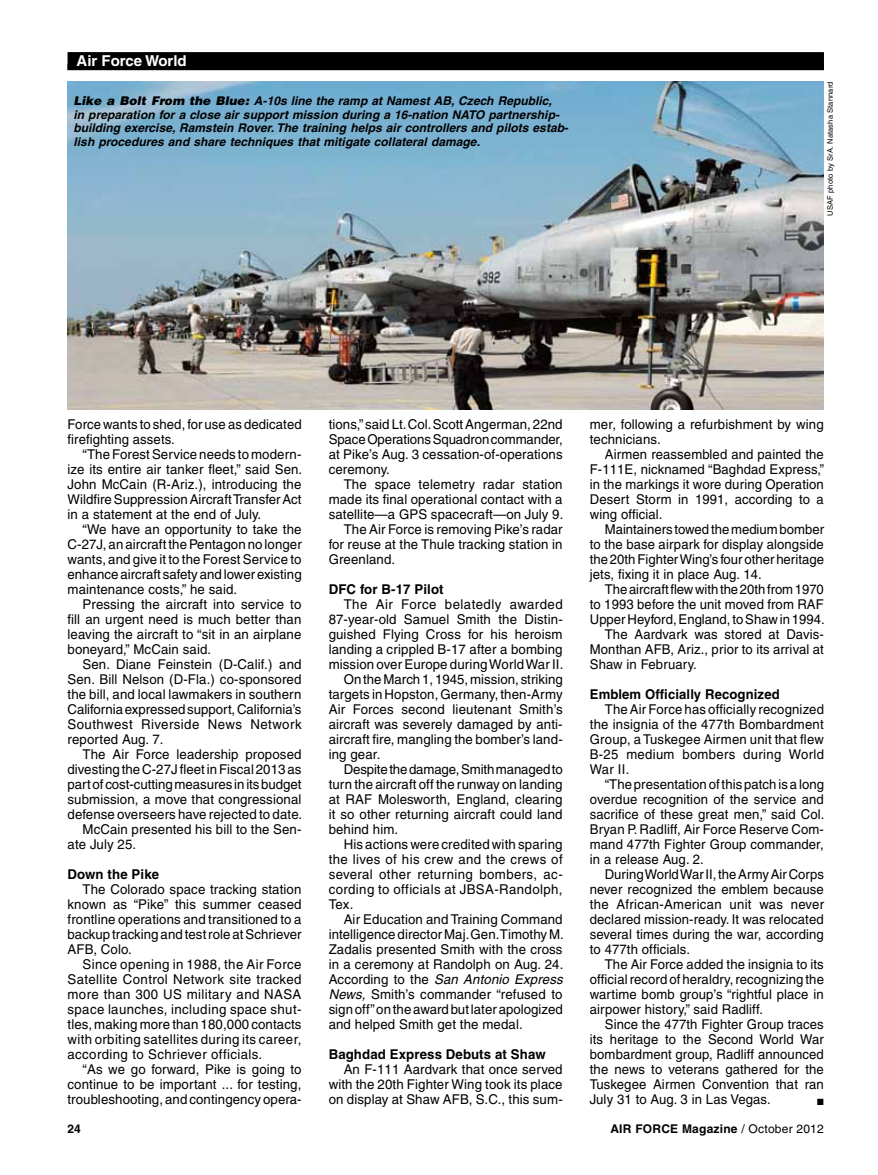
<style>
.page{position:relative;width:878px;height:1175px;background:#fff}
.page>*{position:absolute;margin:0;border:0;box-sizing:border-box;transform-origin:0 0}
.t1{font:700 15px "Helvetica";color:#fff}
.t2{font:13.5px/15px "Helvetica";letter-spacing:.01em;color:#000;text-align:justify}
.t3{font:13.5px "Helvetica";letter-spacing:.03em;color:#000}
.t4{font:700 13.5px "Helvetica";letter-spacing:.01em;color:#000}
.t5{font:13.5px "Helvetica";letter-spacing:-.01em;color:#000}
.t6{font:italic 13.5px "Helvetica";letter-spacing:.01em;color:#000}
.t7{font:13.5px "Helvetica";letter-spacing:.035em;color:#000}
.t8{font:italic 700 12px/13.5px "Helvetica";letter-spacing:.005em;color:#000}
.t9{font:700 12px "Helvetica";letter-spacing:.02em;color:#000}
.t10{font:9px "Zapf Dingbats ITC";color:#000}
.t11{font:7.5px "Helvetica";letter-spacing:.02em;color:#000}
.s1{font-weight:900}
.s2{font-style:normal}
.s3{font-style:italic}
.s4{font-weight:400}
</style>
<div class="page">
<img style="left:68px;top:81px;width:756px;height:329px">
<div style="left:68px;top:52px;width:756px;height:18px;background:#000"></div>
<p class="t1" style="left:76px;top:51px;width:112px">Air Force World</p>
<p class="t8" style="left:74px;top:94px;width:496px"><span class="s1">Like a Bolt From the Blue:</span> A-10s line the ramp at Namest AB, Czech Republic,<br>in preparation for a close air support mission during a 16-nation NATO partnership&shy;building exercise, Ramstein Rover. The training helps air controllers and pilots estab&shy;lish procedures and share techniques that mitigate collateral damage.</p>
<p class="t11" style="left:825px;top:216px;width:136px;rotate:-90deg">USAF photo by SrA. Natasha Stannard</p>
<p class="t2" style="left:68px;top:417px;width:236px">Force wants to shed, for use as dedicated firefighting assets.</p>
<p class="t2" style="left:67px;top:447px;width:236px;text-indent:15px">“The Forest Service needs to modern&shy;ize its entire air tanker fleet,” said Sen.<br>John McCain (R-Ariz.), introducing the Wildfire Suppression Aircraft Transfer Act in a statement at the end of July.</p>
<p class="t2" style="left:67px;top:522px;width:236px;text-indent:15px">“We have an opportunity to take the C-27J, an aircraft the Pentagon no longer wants, and give it to the Forest Service to enhance aircraft safety and lower existing maintenance costs,” he said.</p>
<p class="t2" style="left:67px;top:597px;width:235px;text-indent:15px">Pressing the aircraft into service to fill an urgent need is much better than leaving the aircraft to “sit in an airplane boneyard,” McCain said.</p>
<p class="t2" style="left:67px;top:657px;width:236px;text-indent:15px">Sen. Diane Feinstein (D-Calif.) and Sen. Bill Nelson (D-Fla.) co-sponsored the bill, and local lawmakers in southern California expressed support, California’s Southwest Riverside News Network reported Aug. 7.</p>
<p class="t2" style="left:82px;top:747px;width:220px">The Air Force leadership proposed</p>
<p class="t2" style="left:67px;top:762px;width:235px">divesting the C-27J fleet in Fiscal 2013 as</p>
<p class="t2" style="left:67px;top:777px;width:235px">part of cost-cutting measures in its budget</p>
<p class="t2" style="left:67px;top:792px;width:235px">submission, a move that congressional</p>
<p class="t2" style="left:67px;top:807px;width:236px">defense overseers have rejected to date.</p>
<p class="t2" style="left:82px;top:822px;width:220px">McCain presented his bill to the Sen-</p>
<p class="t2" style="left:67px;top:837px;width:70px">ate July 25.</p>
<p class="t4" style="left:67px;top:866px;width:93px">Down the Pike</p>
<p class="t2" style="left:67px;top:882px;width:235px;text-indent:15px">The Colorado space tracking station known as “Pike” this summer ceased frontline operations and transitioned to a backup tracking and test role at Schriever AFB, Colo.</p>
<p class="t2" style="left:67px;top:957px;width:235px;text-indent:15px">Since opening in 1988, the Air Force Satellite Control Network site tracked more than 300 US military and NASA space launches, including space shut&shy;tles, making more than 180,000 contacts with orbiting satellites during its career, according to Schriever officials.</p>
<p class="t2" style="left:67px;top:1062px;width:235px;text-indent:15px">“As we go forward, Pike is going to continue to be important ... for testing, troubleshooting, and contingency opera-</p>
<p class="t2" style="left:328px;top:417px;width:236px">tions,” said Lt. Col. Scott Angerman, 22nd Space Operations Squadron commander, at Pike’s Aug. 3 cessation-of-operations ceremony.</p>
<p class="t2" style="left:344px;top:477px;width:220px">The space telemetry radar station</p>
<p class="t2" style="left:328px;top:492px;width:235px">made its final operational contact with a</p>
<p class="t2" style="left:328px;top:507px;width:236px">satellite—a GPS spacecraft—on July 9.</p>
<p class="t2" style="left:344px;top:522px;width:220px">The Air Force is removing Pike’s radar</p>
<p class="t2" style="left:328px;top:537px;width:235px">for reuse at the Thule tracking station in</p>
<p class="t2" style="left:328px;top:552px;width:68px">Greenland.</p>
<p class="t4" style="left:328px;top:581px;width:116px">DFC for B-17 Pilot</p>
<p class="t7" style="left:344px;top:596px;width:220px">The Air Force belatedly awarded</p>
<p class="t2" style="left:328px;top:612px;width:235px">87-year-old Samuel Smith the Distin-</p>
<p class="t2" style="left:328px;top:627px;width:235px">guished Flying Cross for his heroism</p>
<p class="t2" style="left:328px;top:642px;width:235px">landing a crippled B-17 after a bombing</p>
<p class="t2" style="left:328px;top:657px;width:236px">mission over Europe during World War II.</p>
<p class="t2" style="left:344px;top:672px;width:221px">On the March 1, 1945, mission, striking</p>
<p class="t2" style="left:328px;top:687px;width:235px">targets in Hopston, Germany, then-Army</p>
<p class="t2" style="left:328px;top:702px;width:235px">Air Forces second lieutenant Smith’s</p>
<p class="t2" style="left:328px;top:717px;width:235px">aircraft was severely damaged by anti-</p>
<p class="t2" style="left:328px;top:732px;width:235px">aircraft fire, mangling the bomber’s land-</p>
<p class="t2" style="left:328px;top:747px;width:53px">ing gear.</p>
<p class="t5" style="left:344px;top:761px;width:221px">Despite the damage, Smith managed to</p>
<p class="t2" style="left:328px;top:777px;width:235px">turn the aircraft off the runway on landing</p>
<p class="t2" style="left:328px;top:792px;width:235px">at RAF Molesworth, England, clearing</p>
<p class="t2" style="left:328px;top:807px;width:235px">it so other returning aircraft could land</p>
<p class="t2" style="left:328px;top:822px;width:71px">behind him.</p>
<p class="t2" style="left:344px;top:837px;width:220px">His actions were credited with sparing</p>
<p class="t3" style="left:328px;top:851px;width:235px">the lives of his crew and the crews of</p>
<p class="t3" style="left:328px;top:866px;width:235px">several other returning bombers, ac-</p>
<p class="t3" style="left:328px;top:881px;width:235px">cording to officials at JBSA-Randolph,</p>
<p class="t2" style="left:328px;top:897px;width:26px">Tex.</p>
<p class="t2" style="left:344px;top:912px;width:220px">Air Education and Training Command</p>
<p class="t2" style="left:328px;top:927px;width:236px">intelligence director Maj. Gen. Timothy M.</p>
<p class="t2" style="left:328px;top:942px;width:235px">Zadalis presented Smith with the cross</p>
<p class="t2" style="left:328px;top:957px;width:236px">in a ceremony at Randolph on Aug. 24.</p>
<p class="t6" style="left:328px;top:971px;width:235px"><span class="s2">According to the</span> San Antonio Express</p>
<p class="t2" style="left:328px;top:987px;width:235px"><span class="s3">News,</span> Smith’s commander “refused to</p>
<p class="t2" style="left:328px;top:1002px;width:235px">sign off” on the award but later apologized</p>
<p class="t2" style="left:328px;top:1017px;width:196px">and helped Smith get the medal.</p>
<p class="t4" style="left:328px;top:1046px;width:218px">Baghdad Express Debuts at Shaw</p>
<p class="t2" style="left:328px;top:1062px;width:235px;text-indent:15px">An F-111 Aardvark that once served with the 20th Fighter Wing took its place on display at Shaw AFB, S.C., this sum-</p>
<p class="t2" style="left:590px;top:417px;width:235px">mer, following a refurbishment by wing technicians.</p>
<p class="t2" style="left:590px;top:447px;width:236px;text-indent:15px">Airmen reassembled and painted the F-111E, nicknamed “Baghdad Express,” in the markings it wore during Operation Desert Storm in 1991, according to a wing official.</p>
<p class="t2" style="left:590px;top:522px;width:236px;text-indent:15px">Maintainers towed the medium bomber to the base airpark for display alongside the 20th Fighter Wing’s four other heritage jets, fixing it in place Aug. 14.</p>
<p class="t2" style="left:604px;top:582px;width:220px">The aircraft flew with the 20th from 1970</p>
<p class="t2" style="left:590px;top:597px;width:235px">to 1993 before the unit moved from RAF</p>
<p class="t2" style="left:590px;top:612px;width:236px">Upper Heyford, England, to Shaw in 1994.</p>
<p class="t2" style="left:604px;top:627px;width:220px">The Aardvark was stored at Davis-</p>
<p class="t2" style="left:590px;top:642px;width:235px">Monthan AFB, Ariz., prior to its arrival at</p>
<p class="t2" style="left:590px;top:657px;width:108px">Shaw in February.</p>
<p class="t4" style="left:590px;top:686px;width:191px">Emblem Officially Recognized</p>
<p class="t2" style="left:590px;top:702px;width:236px;text-indent:15px">The Air Force has officially recognized the insignia of the 477th Bombardment Group, a Tuskegee Airmen unit that flew B-25 medium bombers during World War II.</p>
<p class="t2" style="left:590px;top:777px;width:236px;text-indent:15px">“The presentation of this patch is a long overdue recognition of the service and sacrifice of these great men,” said Col.<br>Bryan P. Radliff, Air Force Reserve Com&shy;mand 477th Fighter Group commander, in a release Aug. 2.</p>
<p class="t2" style="left:590px;top:867px;width:236px;text-indent:15px">During World War II, the Army Air Corps never recognized the emblem because the African-American unit was never declared mission-ready. It was relocated several times during the war, according to 477th officials.</p>
<p class="t2" style="left:590px;top:957px;width:235px;text-indent:15px">The Air Force added the insignia to its official record of heraldry, recognizing the wartime bomb group’s “rightful place in airpower history,” said Radliff.</p>
<p class="t2" style="left:590px;top:1017px;width:235px;text-indent:15px">Since the 477th Fighter Group traces its heritage to the Second World War bombardment group, Radliff announced the news to veterans gathered for the Tuskegee Airmen Convention that ran July 31 to Aug. 3 in Las Vegas.</p>
<p class="t10" style="left:817px;top:1097px;width:8px">■</p>
<p class="t9" style="left:68px;top:1121px;width:15px">24</p>
<p class="t9" style="left:610px;top:1121px;width:215px">AIR FORCE Magazine <span class="s4">/ October 2012</span></p>
</div>
